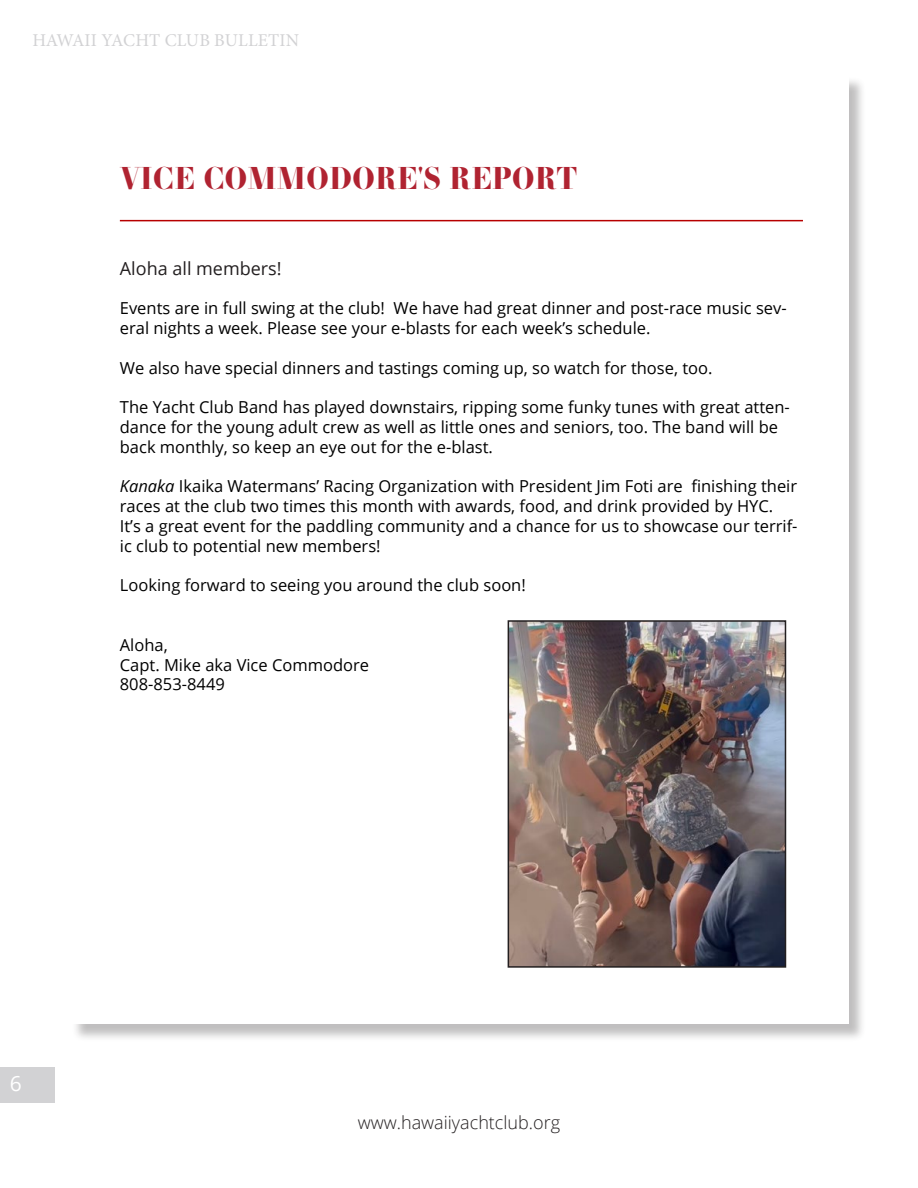
<style>
.page{position:relative;width:918px;height:1188px;background:#fff}
.page>*{position:absolute;margin:0;border:0;box-sizing:border-box;transform-origin:0 0}
.t1{font:700 30px "Essonnes Headline";color:#b02331}
.t2{font:21px "Open Sans";color:#fff}
.t3{font:300 18px "Open Sans";color:#231f20}
.t4{font:18px "Minion Pro";letter-spacing:.01em;color:#d2d2d4}
.t5{font:18px "Open Sans";color:#231f20}
.t6{font:16.5px/19.8px "Open Sans";color:#000}
.s1{font-style:italic}
</style>
<div class="page">
<div style="left:1px;top:1068px;width:54px;height:35px;background:#d2d2d4"></div>
<div style="left:71px;top:77px;width:795px;height:965px;background:#231f20;opacity:.29"></div>
<div style="left:70px;top:76px;width:778px;height:948px;background:#fff"></div>
<hr style="left:120px;top:220px;width:683px;height:1px;background:#b70000">
<img style="left:511px;top:623px;width:272px;height:342px">
<div style="left:508px;top:620px;width:278px;height:348px;border:2px solid #231f20"></div>
<p class="t4" style="left:32px;top:29px;width:268px">HAWAII YACHT CLUB BULLETIN</p>
<h1 class="t1" style="left:120px;top:157px;width:459px">VICE COMMODORE'S REPORT</h1>
<p class="t5" style="left:120px;top:256px;width:163px">Aloha all members!</p>
<p class="t6" style="left:120px;top:298px;width:668px">Events are in full swing at the club! We have had great dinner and post-race music sev&shy;eral nights a week. Please see your e-blasts for each week’s schedule.</p>
<p class="t6" style="left:120px;top:357px;width:594px">We also have special dinners and tastings coming up, so watch for those, too.</p>
<p class="t6" style="left:120px;top:397px;width:671px">The Yacht Club Band has played downstairs, ripping some funky tunes with great atten&shy;dance for the young adult crew as well as little ones and seniors, too. The band will be back monthly, so keep an eye out for the e-blast.</p>
<p class="t6" style="left:120px;top:476px;width:679px"><span class="s1">Kanaka</span> Ikaika Watermans’ Racing Organization with President Jim Foti are finishing their races at the club two times this month with awards, food, and drink provided by HYC.<br>It’s a great event for the paddling community and a chance for us to showcase our terrif&shy;ic club to potential new members!</p>
<p class="t6" style="left:120px;top:575px;width:407px">Looking forward to seeing you around the club soon!</p>
<p class="t6" style="left:120px;top:634px;width:251px">Aloha,<br>Capt. Mike aka Vice Commodore<br>808-853-8449</p>
<p class="t2" style="left:10px;top:1069px;width:14px">6</p>
<p class="t3" style="left:358px;top:1110px;width:204px">www.hawaiiyachtclub.org</p>
</div>
